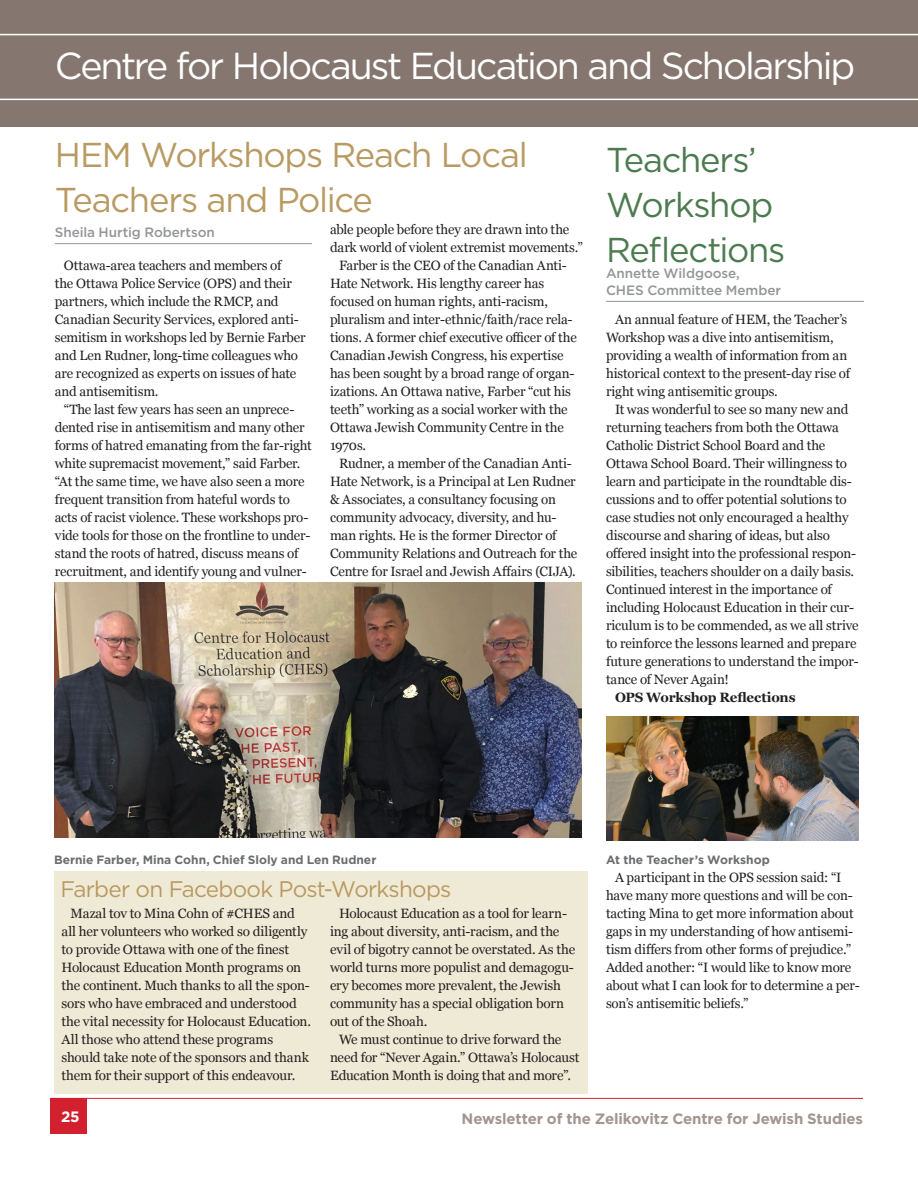
<style>
.page{position:relative;width:918px;height:1188px;background:#fff}
.page>*{position:absolute;margin:0;border:0;box-sizing:border-box;transform-origin:0 0}
.title_GM{font:37.5px "Gotham";letter-spacing:-.055em;color:#fff}
.headline{font:34.5px/45px "Gotham";letter-spacing:-.035em;color:#b89a62}
.headline-2{font:34.5px/45px "Gotham";letter-spacing:-.035em;color:#4d7b50}
.headline-3{font:22.5px "Gotham";letter-spacing:-.03em;color:#b89a62}
.t1{font:700 15px "Gotham";letter-spacing:-.01em;color:#a29690}
.t2{font:700 15px "Gotham";color:#fff}
.body{font:13.5px/18px "Georgia";letter-spacing:-.01em;color:#231f20}
.By-line{font:500 13.5px/16.5px "Gotham";letter-spacing:-.005em;color:#939598}
.body-2{font:700 13.5px "Georgia";letter-spacing:-.015em;color:#231f20}
.t3{font:700 12px "Gotham";color:#6c6d70}
</style>
<div class="page">
<div style="left:51px;top:1098px;width:36px;height:35px;background:#d2202f"></div>
<hr style="left:51px;top:1098px;width:812px;height:1px;background:#d2202f">
<div style="left:54px;top:871px;width:534px;height:223px;background:#efead5"></div>
<div style="left:0;top:0;width:918px;height:127px;background:#85776f"></div>
<hr style="left:0;top:99px;width:918px;height:1px;background:#fff">
<hr style="left:0;top:34px;width:918px;height:1px;background:#fff">
<hr style="left:55px;top:243px;width:257px;height:1px;background:#939598">
<img style="left:54px;top:583px;width:528px;height:254px">
<hr style="left:606px;top:301px;width:258px;height:1px;background:#939598">
<img style="left:606px;top:717px;width:253px;height:124px">
<p class="title_GM" style="left:55px;top:42px;width:802px">Centre for Holocaust Education and Scholarship</p>
<p class="headline" style="left:55px;top:131px;width:475px">HEM Workshops Reach Local<br>Teachers and Police</p>
<p class="By-line" style="left:55px;top:224px;width:162px">Sheila Hurtig Robertson</p>
<p class="body" style="left:55px;top:256px;width:252px;text-indent:9px">Ottawa-area teachers and members of<br>the Ottawa Police Service (OPS) and their partners, which include the RMCP, and Canadian Security Services, explored anti&shy;semitism in workshops led by Bernie Farber and Len Rudner, long-time colleagues who are recognized as experts on issues of hate and antisemitism.</p>
<p class="body" style="left:55px;top:400px;width:259px;text-indent:9px">“The last few years has seen an unprece&shy;dented rise in antisemitism and many other forms of hatred emanating from the far-right white supremacist movement,” said Farber. “At the same time, we have also seen a more frequent transition from hateful words to acts of racist violence. These workshops pro&shy;vide tools for those on the frontline to under&shy;stand the roots of hatred, discuss means of recruitment, and identify young and vulner-</p>
<p class="body" style="left:330px;top:220px;width:254px">able people before they are drawn into the dark world of violent extremist movements.”</p>
<p class="body" style="left:330px;top:256px;width:248px;text-indent:9px">Farber is the CEO of the Canadian Anti-Hate Network. His lengthy career has focused on human rights, anti-racism, pluralism and inter-ethnic/faith/race rela&shy;tions. A former chief executive officer of the Canadian Jewish Congress, his expertise has been sought by a broad range of organ&shy;izations. An Ottawa native, Farber “cut his teeth” working as a social worker with the Ottawa Jewish Community Centre in the 1970s.</p>
<p class="body" style="left:330px;top:454px;width:249px;text-indent:9px">Rudner, a member of the Canadian Anti-Hate Network, is a Principal at Len Rudner &amp; Associates, a consultancy focusing on community advocacy, diversity, and hu&shy;man rights. He is the former Director of Community Relations and Outreach for the Centre for Israel and Jewish Affairs (CIJA).</p>
<p class="headline-2" style="left:606px;top:137px;width:181px">Teachers’<br>Workshop<br>Reflections</p>
<p class="By-line" style="left:606px;top:265px;width:177px">Annette Wildgoose,<br>CHES Committee Member</p>
<p class="body" style="left:606px;top:310px;width:246px;text-indent:9px">An annual feature of HEM, the Teacher’s Workshop was a dive into antisemitism, providing a wealth of information from an historical context to the present-day rise of right wing antisemitic groups.</p>
<p class="body" style="left:606px;top:400px;width:254px;text-indent:9px">It was wonderful to see so many new and returning teachers from both the Ottawa Catholic District School Board and the Ottawa School Board. Their willingness to learn and participate in the roundtable dis&shy;cussions and to offer potential solutions to case studies not only encouraged a healthy discourse and sharing of ideas, but also offered insight into the professional respon&shy;sibilities, teachers shoulder on a daily basis.<br>Continued interest in the importance of including Holocaust Education in their cur&shy;riculum is to be commended, as we all strive to reinforce the lessons learned and prepare future generations to understand the impor&shy;tance of Never Again!</p>
<p class="body-2" style="left:615px;top:687px;width:182px">OPS Workshop Reflections</p>
<p class="t3" style="left:54px;top:852px;width:324px">Bernie Farber, Mina Cohn, Chief Sloly and Len Rudner</p>
<p class="headline-3" style="left:61px;top:874px;width:392px">Farber on Facebook Post-Workshops</p>
<p class="body" style="left:330px;top:904px;width:247px;text-indent:9px">Holocaust Education as a tool for learn&shy;ing about diversity, anti-racism, and the evil of bigotry cannot be overstated. As the world turns more populist and demagogu&shy;ery becomes more prevalent, the Jewish community has a special obligation born out of the Shoah.</p>
<p class="body" style="left:330px;top:1030px;width:251px;text-indent:9px">We must continue to drive forward the need for “Never Again.” Ottawa’s Holocaust<br>Education Month is doing that and more”.</p>
<p class="body" style="left:62px;top:904px;width:251px;text-indent:9px">Mazal tov to Mina Cohn of #CHES and all her volunteers who worked so diligently to provide Ottawa with one of the finest Holocaust Education Month programs on the continent. Much thanks to all the spon&shy;sors who have embraced and understood the vital necessity for Holocaust Education.<br>All those who attend these programs should take note of the sponsors and thank them for their support of this endeavour.</p>
<p class="t3" style="left:606px;top:852px;width:165px">At the Teacher’s Workshop</p>
<p class="body" style="left:606px;top:868px;width:255px;text-indent:9px">A participant in the OPS session said: “I have many more questions and will be con&shy;tacting Mina to get more information about gaps in my understanding of how antisemi&shy;tism differs from other forms of prejudice.” Added another: “I would like to know more about what I can look for to determine a per&shy;son’s antisemitic beliefs.”</p>
<p class="t2" style="left:61px;top:1107px;width:20px">25</p>
<p class="t1" style="left:462px;top:1109px;width:403px">Newsletter of the Zelikovitz Centre for Jewish Studies</p>
</div>
